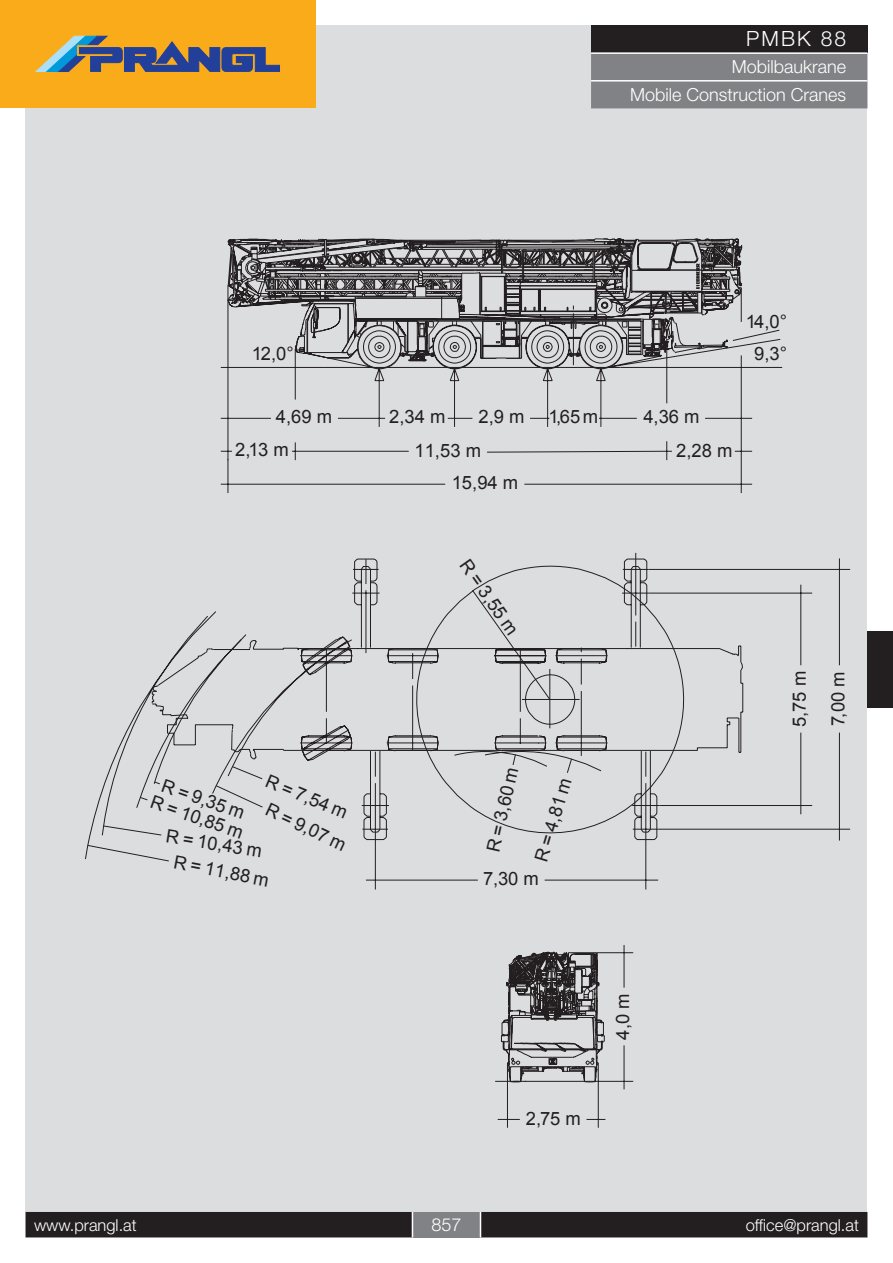
<style>
.page{position:relative;width:893px;height:1263px;background:#fff}
.page>*{position:absolute;margin:0;border:0;box-sizing:border-box;transform-origin:0 0}
.t1{font:300 21px "Helvetica Neue LT Pro";letter-spacing:.1em;color:#fff}
.t2{font:18.45px/38.5px "Arial";color:#231f20}
.t3{font:300 18px/28px "Helvetica Neue LT Pro";color:#fff;text-align:right}
.t4{font:300 16.5px "Helvetica Neue LT Pro";color:#fff}
</style>
<div class="page">
<div style="left:867px;top:631px;width:26px;height:77px;background:#231f20"></div>
<div style="left:26px;top:26px;width:841px;height:1186px;background:#dcdddf"></div>
<svg style="left:26px;top:1212px;width:841px;height:25px;background:#2b2728"></svg>
<div style="left:0;top:0;width:315px;height:108px;background:#faab1a"></div>
<svg style="left:36px;top:36px;width:244px;height:36px"></svg>
<div style="left:591px;top:26px;width:276px;height:27px;background:#231f20"></div>
<div style="left:591px;top:54px;width:276px;height:54px;background:#808285"></div>
<hr style="left:591px;top:52px;width:276px;height:2px;background:#fff">
<hr style="left:591px;top:80px;width:276px;height:2px;background:#fff">
<svg style="left:161px;top:558px;width:689px;height:332px"></svg>
<svg style="left:691px;top:640px;width:52px;height:120px"></svg>
<svg style="left:85px;top:565px;width:606px;height:295px"></svg>
<svg style="left:495px;top:945px;width:139px;height:183px"></svg>
<svg style="left:220px;top:329px;width:563px;height:165px"></svg>
<svg style="left:228px;top:362px;width:515px;height:8px"></svg>
<svg style="left:256px;top:353px;width:481px;height:9px"></svg>
<svg style="left:228px;top:238px;width:515px;height:115px"></svg>
<p class="t1" style="left:746px;top:26px;width:102px">PMBK 88</p>
<p class="t3" style="left:630px;top:53px;width:218px">Mobilbaukrane<br>Mobile Construction Cranes</p>
<p class="t2" style="left:746px;top:302px;width:43px">14,0°</p>
<p class="t2" style="left:252px;top:334px;width:43px">12,0°</p>
<p class="t2" style="left:754px;top:334px;width:34px">9,3°</p>
<p class="t2" style="left:235px;top:401px;width:98px;line-height:33px;text-indent:41px">4,69 m<br>2,13 m</p>
<p class="t2" style="left:389px;top:398px;width:58px">2,34 m</p>
<p class="t2" style="left:548px;top:398px;width:51px">1,65 m</p>
<p class="t2" style="left:478px;top:398px;width:48px">2,9 m</p>
<p class="t2" style="left:414px;top:431px;width:68px">11,53 m</p>
<p class="t2" style="left:452px;top:464px;width:68px">15,94 m</p>
<p class="t2" style="left:480px;top:551px;width:88px;rotate:55deg">R=3,55m</p>
<p class="t2" style="left:643px;top:398px;width:58px">4,36 m</p>
<p class="t2" style="left:676px;top:431px;width:58px">2,28 m</p>
<p class="t2" style="left:274px;top:763px;width:88px;rotate:22deg">R=7,54m</p>
<p class="t2" style="left:168px;top:767px;width:88px;rotate:19deg">R=9,35m</p>
<p class="t2" style="left:157px;top:783px;width:98px;rotate:19deg">R = 10,85 m</p>
<p class="t2" style="left:275px;top:791px;width:88px;rotate:25deg">R = 9,07m</p>
<p class="t2" style="left:169px;top:817px;width:98px;rotate:9deg">R = 10,43 m</p>
<p class="t2" style="left:178px;top:843px;width:98px;rotate:11deg">R = 11,88 m</p>
<p class="t2" style="left:474px;top:847px;width:88px;rotate:-77deg">R=3,60m</p>
<p class="t2" style="left:522px;top:855px;width:88px;rotate:-73deg">R=4,81m</p>
<p class="t2" style="left:483px;top:860px;width:57px">7,30 m</p>
<p class="t2" style="left:526px;top:1099px;width:56px">2,75 m</p>
<p class="t2" style="left:604px;top:1040px;width:48px;rotate:-90deg">0,4 m</p>
<p class="t2" style="left:780px;top:727px;width:57px;rotate:-90deg">5,75 m<br>00, 7 m</p>
<p class="t4" style="left:34px;top:1215px;width:104px">www.prangl.at</p>
<p class="t3" style="left:431px;top:1210px;width:32px">857</p>
<p class="t4" style="left:746px;top:1215px;width:115px">office@prangl.at</p>
</div>
